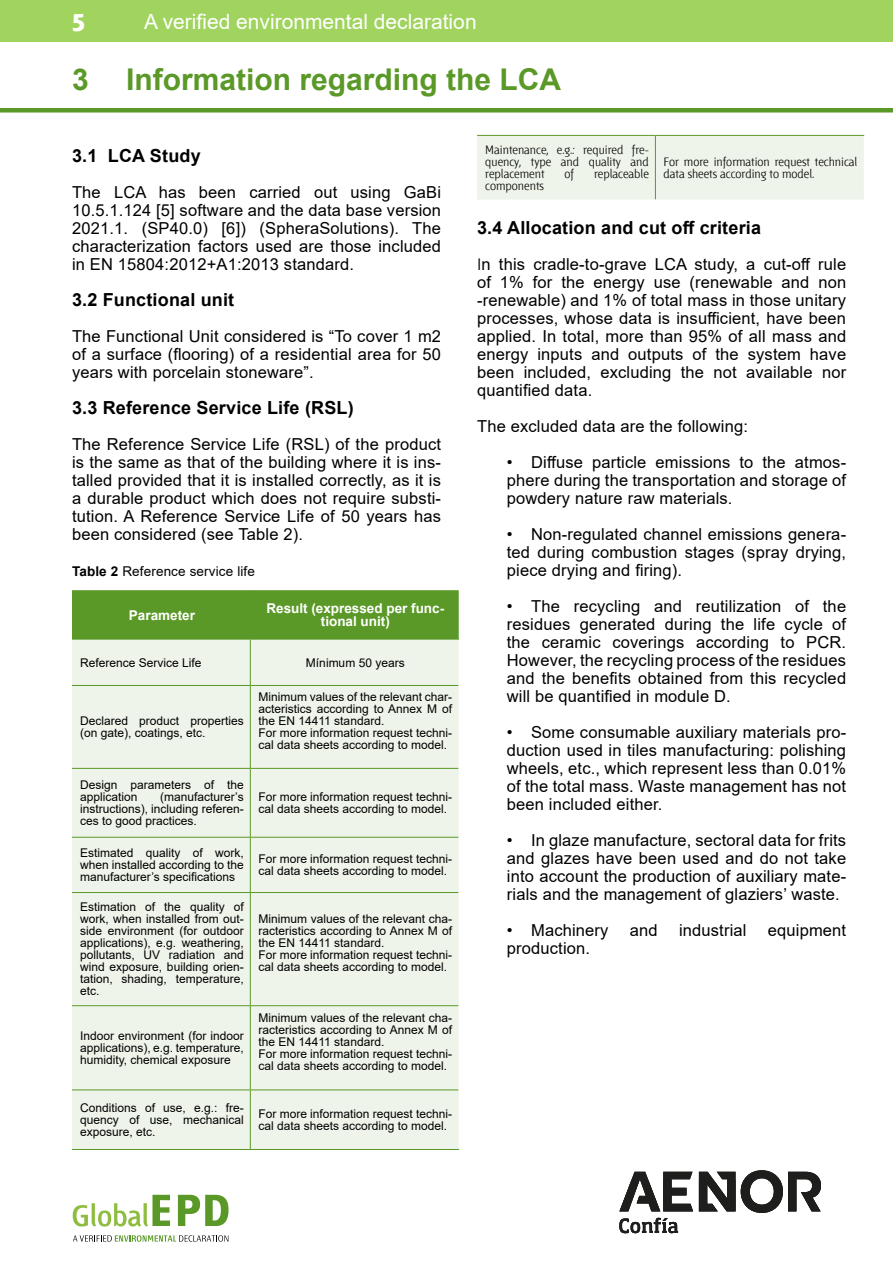
<style>
.page{position:relative;width:893px;height:1263px;background:#fff}
.page>*{position:absolute;margin:0;border:0;box-sizing:border-box;transform-origin:0 0}
.t1{font:700 30px "Arial";color:#5a9927}
.t2{font:27px "AENOR Fontana ND Titulares";color:#fff}
.t3{font:21px "Arial";color:#fff}
.t4{font:700 18px "Arial";letter-spacing:.01em;color:#000}
.t5{font:16.5px/18px "Arial";letter-spacing:.01em;color:#000;text-align:justify}
.t6{font:700 13.5px/13.5px "Arial";color:#fff;text-align:center}
.t7{font:13.5px "Arial";letter-spacing:.01em;color:#000}
.t8{font:12px/12px "Arial";color:#000}
.t9{font:12px/12px "AENOR Fontana ND";color:#000;text-align:justify}
.s1{font-weight:700}
.s2{font-family:"AENOR Fontana ND"}
</style>
<div class="page">
<div style="left:0;top:0;width:893px;height:42px;background:#a0d45e"></div>
<svg style="left:73px;top:1235px;width:155px;height:7px"></svg>
<svg style="left:73px;top:1195px;width:97px;height:31px"></svg>
<svg style="left:178px;top:1195px;width:51px;height:31px"></svg>
<svg style="left:619px;top:1218px;width:59px;height:15px"></svg>
<svg style="left:619px;top:1172px;width:74px;height:39px"></svg>
<svg style="left:699px;top:1170px;width:122px;height:43px"></svg>
<div style="left:0;top:108px;width:893px;height:5px;background:#5a9927"></div>
<div style="left:72px;top:590px;width:387px;height:49px;background:#5a9927"></div>
<div style="left:72px;top:640px;width:387px;height:509px;background:#eff4ea"></div>
<hr style="left:250px;top:590px;width:1px;height:49px;background:#5a9927">
<hr style="left:72px;top:639px;width:178px;height:1px;background:#5a9927">
<hr style="left:250px;top:639px;width:209px;height:1px;background:#5a9927">
<hr style="left:250px;top:639px;width:1px;height:46px;background:#5a9927">
<hr style="left:72px;top:685px;width:178px;height:1px;background:#5a9927">
<hr style="left:250px;top:685px;width:208px;height:1px;background:#5a9927">
<hr style="left:250px;top:686px;width:1px;height:82px;background:#5a9927">
<hr style="left:72px;top:768px;width:178px;height:1px;background:#5a9927">
<hr style="left:250px;top:768px;width:208px;height:1px;background:#5a9927">
<hr style="left:250px;top:769px;width:1px;height:68px;background:#5a9927">
<hr style="left:72px;top:837px;width:178px;height:1px;background:#5a9927">
<hr style="left:250px;top:837px;width:208px;height:1px;background:#5a9927">
<hr style="left:250px;top:838px;width:1px;height:54px;background:#5a9927">
<hr style="left:72px;top:892px;width:178px;height:1px;background:#5a9927">
<hr style="left:250px;top:892px;width:208px;height:1px;background:#5a9927">
<hr style="left:250px;top:893px;width:1px;height:112px;background:#5a9927">
<hr style="left:72px;top:1005px;width:178px;height:1px;background:#5a9927">
<hr style="left:250px;top:1005px;width:208px;height:1px;background:#5a9927">
<hr style="left:250px;top:1006px;width:1px;height:83px;background:#5a9927">
<hr style="left:72px;top:1089px;width:178px;height:1px;background:#5a9927">
<hr style="left:250px;top:1089px;width:208px;height:1px;background:#5a9927">
<hr style="left:250px;top:1090px;width:1px;height:59px;background:#5a9927">
<hr style="left:72px;top:1149px;width:178px;height:1px;background:#5a9927">
<hr style="left:250px;top:1149px;width:209px;height:1px;background:#5a9927">
<div style="left:477px;top:136px;width:387px;height:64px;background:#eff4ea"></div>
<hr style="left:477px;top:135px;width:178px;height:1px;background:#5a9927">
<hr style="left:655px;top:135px;width:209px;height:1px;background:#5a9927">
<hr style="left:655px;top:136px;width:1px;height:63px;background:#5a9927">
<h2 class="t2" style="left:72px;top:9px;width:14px">5</h2>
<p class="t3" style="left:144px;top:7px;width:334px">A verified environmental declaration</p>
<h1 class="t1" style="left:72px;top:58px;width:491px">3 Information regarding the LCA</h1>
<p class="t4" style="left:72px;top:143px;width:130px">3.1 LCA Study</p>
<p class="t5" style="left:72px;top:183px;width:371px">The LCA has been carried out using GaBi 10.5.1.124 [5] software and the data base version 2021.1. (SP40.0) [6]) (SpheraSolutions). The characterization factors used are those included in EN 15804:2012+A1:2013 standard.</p>
<p class="t4" style="left:72px;top:287px;width:164px">3.2 Functional unit</p>
<p class="t5" style="left:72px;top:327px;width:371px">The Functional Unit considered is “To cover 1 m2 of a surface (flooring) of a residential area for 50 years with porcelain stoneware”.</p>
<p class="t4" style="left:72px;top:395px;width:283px">3.3 Reference Service Life (RSL)</p>
<p class="t5" style="left:72px;top:435px;width:371px">The Reference Service Life (RSL) of the product is the same as that of the building where it is ins&shy;talled provided that it is installed correctly, as it is a durable product which does not require substi&shy;tution. A Reference Service Life of 50 years has been considered (see Table 2).</p>
<p class="t7" style="left:72px;top:562px;width:184px"><span class="s1">Table 2</span> Reference service life</p>
<p class="t6" style="left:129px;top:608px;width:68px">Parameter</p>
<p class="t6" style="left:266px;top:601px;width:179px">Result (expressed per func&shy;tional unit)</p>
<p class="t8" style="left:80px;top:656px;width:123px">Reference Service Life</p>
<p class="t8" style="left:306px;top:656px;width:100px">Mínimum 50 years</p>
<p class="t8" style="left:80px;top:715px;width:165px">Declared product properties (on gate), coatings, etc.</p>
<p class="t8" style="left:258px;top:691px;width:195px">Minimum values of the relevant char&shy;acteristics according to Annex M of the EN 14411 standard.<br>For more information request techni&shy;cal data sheets according to model.</p>
<p class="t8" style="left:80px;top:779px;width:165px">Design parameters of the application</p>
<p class="t8" style="left:80px;top:791px;width:165px;text-align:justify;text-indent:80px">(manufacturer’s instructions), including referen&shy;ces to good practices.</p>
<p class="t8" style="left:258px;top:791px;width:195px">For more information request techni&shy;cal data sheets according to model.</p>
<p class="t8" style="left:80px;top:847px;width:165px;text-align:justify">Estimated quality of work, when installed according to the manufacturer’s specifications</p>
<p class="t8" style="left:258px;top:853px;width:195px">For more information request techni&shy;cal data sheets according to model.</p>
<p class="t8" style="left:80px;top:901px;width:165px;text-align:justify">Estimation of the quality of work, when installed from out&shy;side environment (for outdoor applications), e.g. weathering, pollutants, UV radiation and wind exposure, building orien&shy;tation, shading, temperature, etc.</p>
<p class="t8" style="left:258px;top:913px;width:195px">Minimum values of the relevant cha&shy;racteristics according to Annex M of the EN 14411 standard.<br>For more information request techni&shy;cal data sheets according to model.</p>
<p class="t8" style="left:80px;top:1030px;width:165px;text-align:justify">Indoor environment (for indoor applications), e.g. temperature, humidity, chemical exposure</p>
<p class="t8" style="left:258px;top:1012px;width:195px">Minimum values of the relevant cha&shy;racteristics according to Annex M of the EN 14411 standard.<br>For more information request techni&shy;cal data sheets according to model.</p>
<p class="t8" style="left:80px;top:1102px;width:165px;text-align:justify">Conditions of use, e.g.: fre&shy;quency of use, mechanical exposure, etc.</p>
<p class="t8" style="left:258px;top:1108px;width:195px">For more information request techni&shy;cal data sheets according to model.</p>
<p class="t9" style="left:485px;top:145px;width:165px">Maintenance, e.g.: required fre&shy;quency, type and quality and replacement</p>
<p class="t9" style="left:664px;top:157px;width:195px">For more information request technical data sheets according to model.</p>
<p class="t4" style="left:477px;top:215px;width:285px">3.4 Allocation and cut off criteria</p>
<p class="t5" style="left:477px;top:255px;width:371px"><span class="s2">I</span>n this cradle-to-grave LCA study, a cut-off rule of 1% for the energy use (renewable and non -renewable) and 1% of total mass in those unitary processes, whose data is insufficient, have been applied. In total, more than 95% of all mass and energy inputs and outputs of the system have been included, excluding the not available nor quantified data.</p>
<p class="t5" style="left:477px;top:417px;width:272px">The excluded data are the following:</p>
<p class="t5" style="left:507px;top:453px;width:341px">• Diffuse particle emissions to the atmos&shy;phere during the transportation and storage of powdery nature raw materials.</p>
<p class="t5" style="left:507px;top:525px;width:341px">• Non-regulated channel emissions genera&shy;ted during combustion stages (spray drying, piece drying and firing).</p>
<p class="t5" style="left:507px;top:597px;width:341px">• The recycling and reutilization of the residues generated during the life cycle of the ceramic coverings according to PCR.<br>However, the recycling process of the residues and the benefits obtained from this recycled will be quantified in module D.</p>
<p class="t5" style="left:507px;top:723px;width:341px">• Some consumable auxiliary materials pro&shy;duction used in tiles manufacturing: polishing wheels, etc., which represent less than 0.01% of the total mass. Waste management has not been included either.</p>
<p class="t5" style="left:507px;top:831px;width:341px">• In glaze manufacture, sectoral data for frits and glazes have been used and do not take into account the production of auxiliary mate&shy;rials and the management of glaziers’ waste.</p>
<p class="t5" style="left:507px;top:921px;width:103px">• Machinery</p>
<p class="t5" style="left:630px;top:921px;width:29px">and</p>
<p class="t5" style="left:679px;top:921px;width:69px">industrial</p>
<p class="t5" style="left:768px;top:921px;width:80px">equipment</p>
<p class="t5" style="left:507px;top:939px;width:85px">production.</p>
<p class="t9" style="left:565px;top:169px;width:11px">of</p>
<p class="t9" style="left:594px;top:169px;width:56px">replaceable</p>
<p class="t9" style="left:485px;top:181px;width:60px">components</p>
</div>
